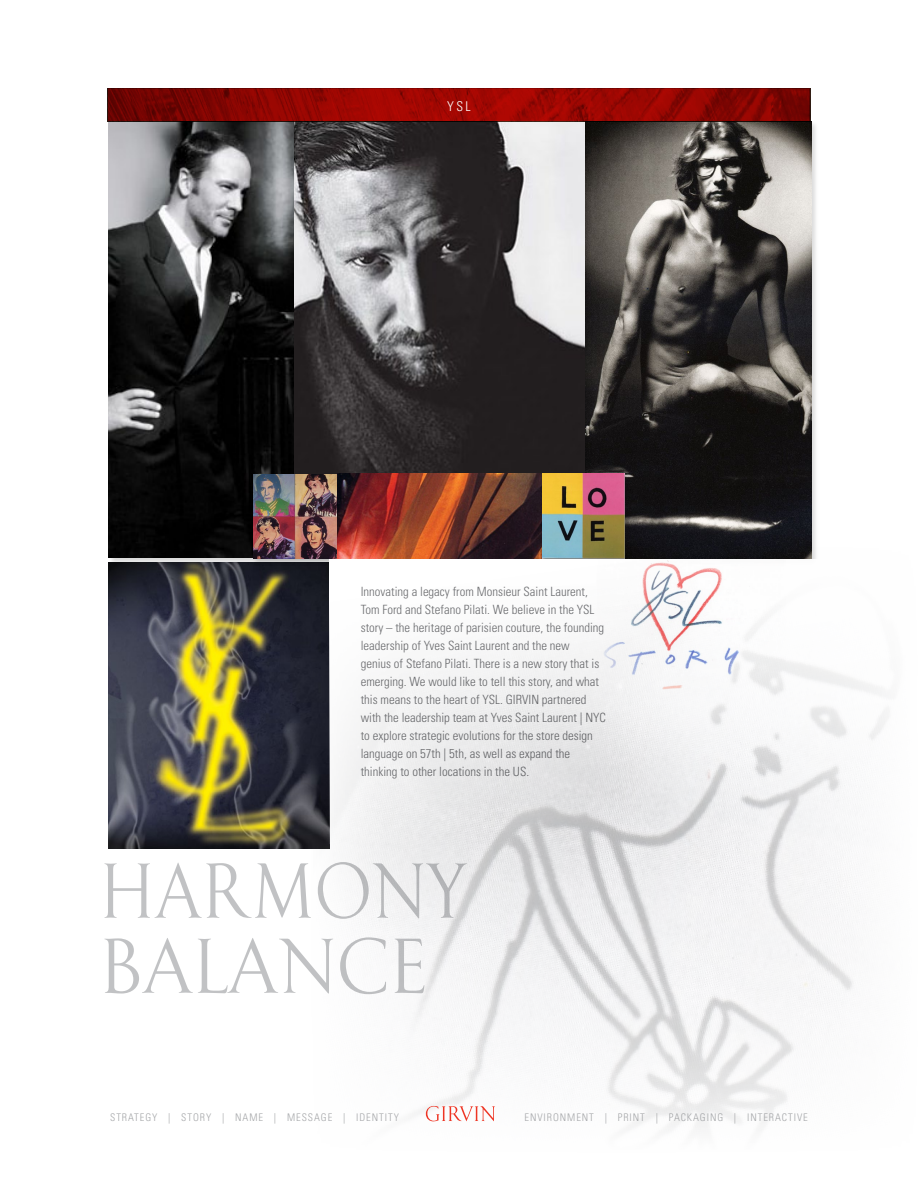
<style>
.page{position:relative;width:918px;height:1188px;background:#fff}
.page>*{position:absolute;margin:0;border:0;box-sizing:border-box;transform-origin:0 0}
.t1{font:300 condensed 13.5px "Univers";color:#fff}
.t2{font:300 condensed 12.75px/18px "Univers";color:#6d6e71}
.t3{font:300 condensed 10.5px "Univers";letter-spacing:.09em;color:#8f9194}
</style>
<div class="page">
<img style="left:108px;top:566px;width:201px;height:283px">
<img style="left:309px;top:567px;width:551px;height:564px">
<img style="left:109px;top:121px;width:184px;height:437px">
<div style="left:540px;top:120px;width:279px;height:447px;background:#000;opacity:.15"></div>
<img style="left:593px;top:121px;width:218px;height:438px">
<div style="left:293px;top:120px;width:300px;height:397px;background:#000;opacity:.15"></div>
<img style="left:294px;top:121px;width:291px;height:352px">
<div style="left:252px;top:473px;width:94px;height:94px;background:#000;opacity:.15"></div>
<img style="left:253px;top:475px;width:85px;height:84px">
<div style="left:540px;top:472px;width:92px;height:94px;background:#000;opacity:.15"></div>
<img style="left:338px;top:473px;width:286px;height:86px">
<svg style="left:104px;top:862px;width:363px;height:57px"></svg>
<svg style="left:104px;top:937px;width:321px;height:57px"></svg>
<svg style="left:330px;top:559px;width:559px;height:284px;fill:#f4f4f5"></svg>
<img style="left:598px;top:544px;width:186px;height:159px">
<svg style="left:108px;top:88px;width:702px;height:33px;background:#8e0501"></svg>
<svg style="left:426px;top:1106px;width:69px;height:15px"></svg>
<p class="t1" style="left:447px;top:98px;width:25px">YSL</p>
<p class="t2" style="left:361px;top:582px;width:247px">Innovating a legacy from Monsieur Saint Laurent, Tom Ford and Stefano Pilati. We believe in the YSL story – the heritage of parisien couture, the founding leadership of Yves Saint Laurent and the new<br>genius of Stefano Pilati. There is a new story that is emerging. We would like to tell this story, and what this means to the heart of YSL. GIRVIN partnered with the leadership team at Yves Saint Laurent | NYC to explore strategic evolutions for the store design language on 57th | 5th, as well as expand the thinking to other locations in the US.</p>
<p class="t3" style="left:110px;top:1111px;width:290px">Strategy | Story | Name | Message | Identity</p>
<p class="t3" style="left:524px;top:1111px;width:285px">Envi ronment | Print | Packaging | Interactive</p>
</div>
